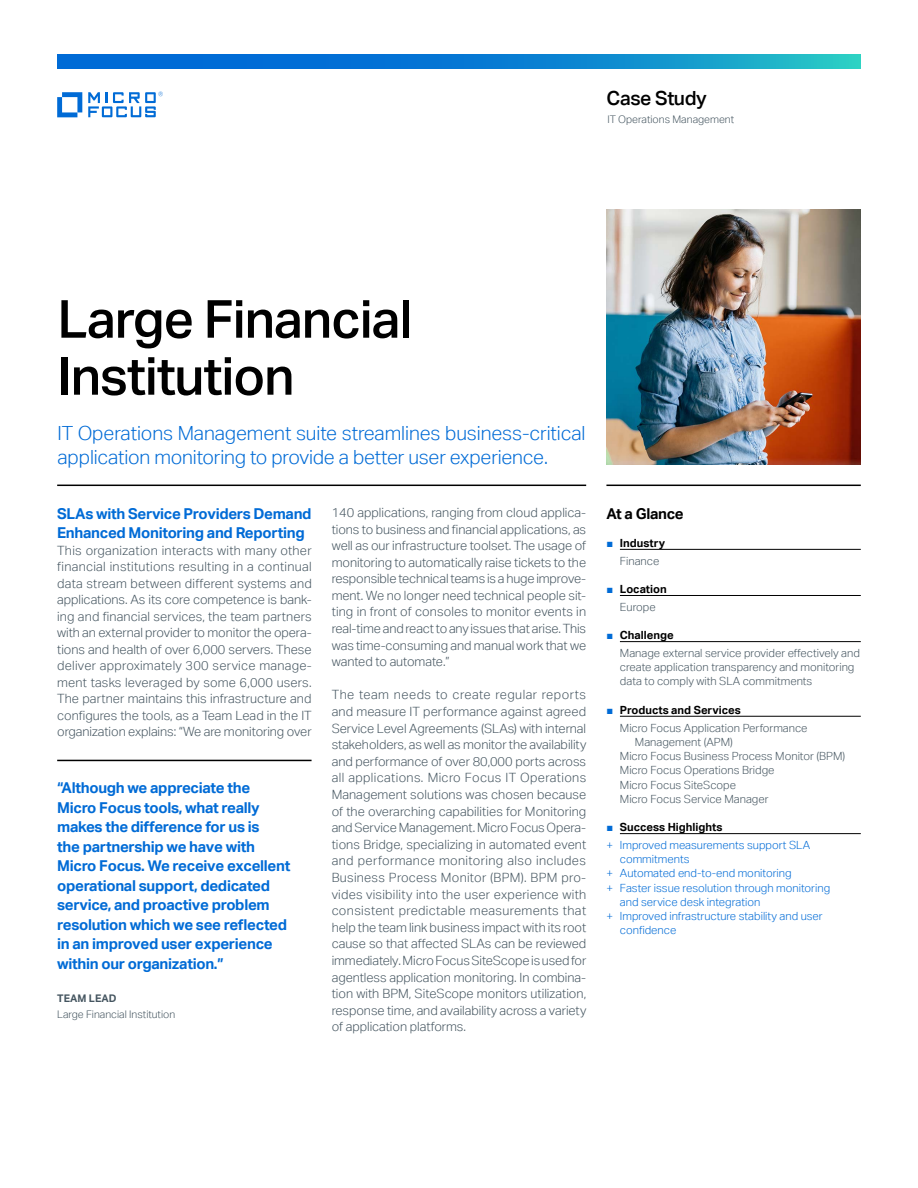
<style>
.page{position:relative;width:918px;height:1188px;background:#fff}
.page>*{position:absolute;margin:0;border:0;box-sizing:border-box;transform-origin:0 0}
.headline_35_38{font:500 52.5px/57px "Aktiv Grotesk";letter-spacing:-.02em;color:#000}
.intro1_13_16-light_b{font:300 19.5px/24px "Aktiv Grotesk";letter-spacing:-.01em;color:#006bd6}
.collateral_name_13_1{font:500 19.5px "Aktiv Grotesk";letter-spacing:-.02em;color:#000}
.pull_quote_10_13-blu{font:700 15px/19.5px "Aktiv Grotesk";letter-spacing:-.02em;color:#006bd6}
.subhead_10_13-blue{font:700 15px/19.5px "Aktiv Grotesk";letter-spacing:-.02em;color:#006bd6}
.subhead_10_13{font:700 15px "Aktiv Grotesk";letter-spacing:-.02em;color:#000}
.body_8_5_11-grey{font:300 12.75px/16.6px "Aktiv Grotesk";letter-spacing:-.005em;color:#455560;text-align:justify}
.caption_7_5_9_5_inde{font:300 11.25px/14.2px "Aktiv Grotesk";color:#455560}
.t1{font:300 11.25px/14.2px "Aktiv Grotesk";color:#006bd6}
.t2{font:700 11.25px "Aktiv Grotesk";color:#000}
.quote_title_7_11-gre{font:300 10.5px "Aktiv Grotesk";color:#455560}
.caption_7_9_5-grey{font:300 10.5px "Aktiv Grotesk";color:#455560}
.quote_name_caps_7_11{font:700 10.5px "Aktiv Grotesk";color:#455560}
.s1{font-family:"Arial";font-weight:400;color:#006bd6}
</style>
<div class="page">
<hr style="left:57px;top:485px;width:529px;height:1px;background:#000">
<hr style="left:606px;top:485px;width:255px;height:1px;background:#000">
<img style="left:606px;top:210px;width:255px;height:254px">
<hr style="left:620px;top:549px;width:241px;height:1px;background:#000">
<hr style="left:620px;top:595px;width:241px;height:1px;background:#000">
<hr style="left:620px;top:641px;width:241px;height:1px;background:#000">
<hr style="left:620px;top:716px;width:241px;height:1px;background:#000">
<hr style="left:620px;top:833px;width:241px;height:1px;background:#000">
<hr style="left:57px;top:760px;width:255px;height:1px;background:#000">
<svg style="left:57px;top:92px;width:25px;height:25px"></svg>
<svg style="left:88px;top:92px;width:75px;height:25px"></svg>
<svg style="left:57px;top:54px;width:804px;height:15px;background:#0b84d1"></svg>
<p class="collateral_name_13_1" style="left:607px;top:86px;width:102px">Case Study</p>
<p class="caption_7_9_5-grey" style="left:607px;top:113px;width:128px">IT Operations Management</p>
<p class="headline_35_38" style="left:57px;top:290px;width:356px">Large Financial<br>Institution</p>
<p class="intro1_13_16-light_b" style="left:58px;top:421px;width:530px">IT Operations Management suite streamlines business-critical application monitoring to provide a better user experience.</p>
<p class="subhead_10_13-blue" style="left:57px;top:503px;width:256px">SLAs with Service Providers Demand<br>Enhanced Monitoring and Reporting</p>
<p class="body_8_5_11-grey" style="left:57px;top:542px;width:256px">This organization interacts with many other financial institutions resulting in a continual data stream between different systems and applications. As its core competence is bank&shy;ing and financial services, the team partners with an external provider to monitor the opera&shy;tions and health of over 6,000 servers. These deliver approximately 300 service manage&shy;ment tasks leveraged by some 6,000 users.<br>The partner maintains this infrastructure and configures the tools, as a Team Lead in the IT organization explains: “We are monitoring over</p>
<p class="pull_quote_10_13-blu" style="left:57px;top:778px;width:235px">“Although we appreciate the<br>Micro Focus tools, what really makes the difference for us is<br>the partnership we have with<br>Micro Focus. We receive excellent operational support, dedicated service, and proactive problem resolution which we see reflected in an improved user experience within our organization.”</p>
<p class="quote_name_caps_7_11" style="left:57px;top:992px;width:61px">TEAM LEAD</p>
<p class="quote_title_7_11-gre" style="left:57px;top:1009px;width:120px">Large Financial Institution</p>
<p class="body_8_5_11-grey" style="left:332px;top:504px;width:256px">140 applications, ranging from cloud applica&shy;tions to business and financial applications, as well as our infrastructure toolset. The usage of monitoring to automatically raise tickets to the responsible technical teams is a huge improve&shy;ment. We no longer need technical people sit&shy;ting in front of consoles to monitor events in real-time and react to any issues that arise. This was time-consuming and manual work that we wanted to automate.”</p>
<p class="body_8_5_11-grey" style="left:332px;top:687px;width:256px">The team needs to create regular reports and measure IT performance against agreed Service Level Agreements (SLAs) with internal stakeholders, as well as monitor the availability and performance of over 80,000 ports across all applications. Micro Focus IT Operations Management solutions was chosen because of the overarching capabilities for Monitoring and Service Management. Micro Focus Opera&shy;tions Bridge, specializing in automated event and performance monitoring also includes Business Process Monitor (BPM). BPM pro&shy;vides visibility into the user experience with consistent predictable measurements that help the team link business impact with its root cause so that affected SLAs can be reviewed immediately. Micro Focus SiteScope is used for agentless application monitoring. In combina&shy;tion with BPM, SiteScope monitors utilization, response time, and availability across a variety of application platforms.</p>
<p class="subhead_10_13" style="left:606px;top:504px;width:79px">At a Glance</p>
<p class="t2" style="left:606px;top:536px;width:60px"><span class="s1">■</span> Industry</p>
<p class="caption_7_5_9_5_inde" style="left:620px;top:554px;width:41px">Finance</p>
<p class="t2" style="left:606px;top:582px;width:62px"><span class="s1">■</span> Location</p>
<p class="caption_7_5_9_5_inde" style="left:620px;top:600px;width:37px">Europe</p>
<p class="t2" style="left:606px;top:628px;width:69px"><span class="s1">■</span> Challenge</p>
<p class="caption_7_5_9_5_inde" style="left:620px;top:646px;width:241px">Manage external service provider effectively and create application transparency and monitoring data to comply with SLA commitments</p>
<p class="t2" style="left:606px;top:703px;width:136px"><span class="s1">■</span> Products and Services</p>
<p class="caption_7_5_9_5_inde" style="left:635px;top:720px;width:174px;text-indent:-15px">Micro Focus Application Performance<br>Management (APM)</p>
<p class="caption_7_5_9_5_inde" style="left:620px;top:749px;width:227px">Micro Focus Business Process Monitor (BPM)</p>
<p class="caption_7_5_9_5_inde" style="left:620px;top:763px;width:156px">Micro Focus Operations Bridge</p>
<p class="caption_7_5_9_5_inde" style="left:620px;top:777px;width:118px">Micro Focus SiteScope</p>
<p class="caption_7_5_9_5_inde" style="left:620px;top:792px;width:150px">Micro Focus Service Manager</p>
<p class="t2" style="left:606px;top:820px;width:118px"><span class="s1">■</span> Success Highlights</p>
<p class="t1" style="left:620px;top:838px;width:192px;text-indent:-14px">+ Improved measurements support SLA commitments</p>
<p class="t1" style="left:606px;top:866px;width:187px">+ Automated end-to-end monitoring</p>
<p class="t1" style="left:620px;top:881px;width:212px;text-indent:-14px">+ Faster issue resolution through monitoring and service desk integration</p>
<p class="t1" style="left:620px;top:909px;width:204px;text-indent:-14px">+ Improved infrastructure stability and user confidence</p>
</div>
